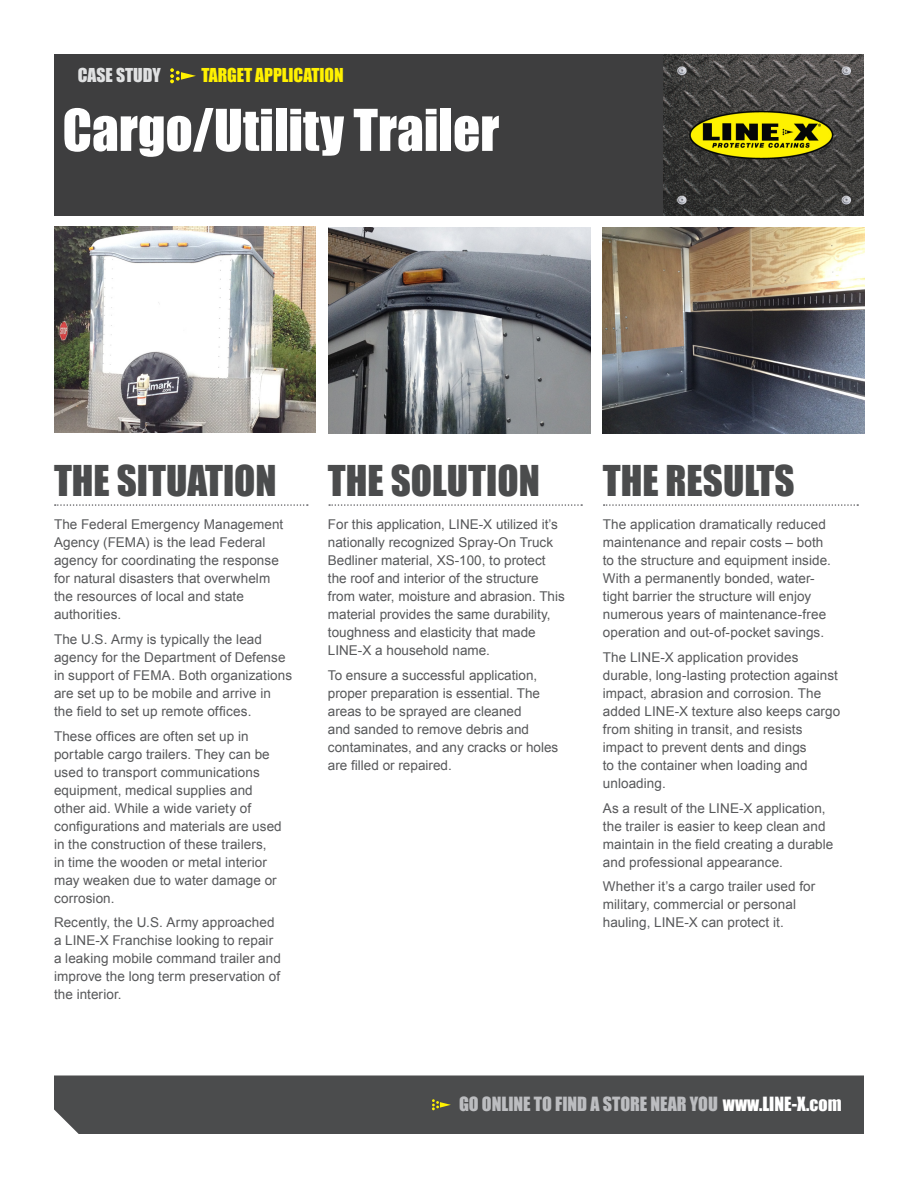
<style>
.page{position:relative;width:918px;height:1188px;background:#fff}
.page>*{position:absolute;margin:0;border:0;box-sizing:border-box;transform-origin:0 0}
.t1{font:53.25px "Impact";color:#fff}
.t2{font:39px "Impact";color:#4b4c4d}
.t3{font:18px "Impact";color:#bcbdc0}
.t4{font:17.55px "Impact";color:#fff101}
.t5{font:17.55px "Impact";color:#e0e1e2}
.t6{font:13.5px/18px "Arial";letter-spacing:.005em;color:#57585a}
.s1{color:#fff}
</style>
<div class="page">
<svg style="left:329px;top:504px;width:253px;height:2px"></svg>
<svg style="left:604px;top:504px;width:254px;height:2px"></svg>
<svg style="left:55px;top:504px;width:253px;height:2px"></svg>
<div style="left:54px;top:1076px;width:810px;height:58px;background:#4b4c4d"></div>
<div style="left:54px;top:54px;width:610px;height:161px;background:#3e3e3f"></div>
<svg style="left:432px;top:1099px;width:19px;height:11px"></svg>
<svg style="left:170px;top:68px;width:26px;height:15px"></svg>
<img style="left:664px;top:54px;width:200px;height:161px">
<img style="left:328px;top:228px;width:262px;height:206px">
<img style="left:603px;top:228px;width:262px;height:206px">
<img style="left:54px;top:227px;width:262px;height:206px">
<p class="t5" style="left:78px;top:62px;width:85px">CASE STUDY</p>
<p class="t4" style="left:201px;top:62px;width:144px">TARGET APPLICATION</p>
<p class="t1" style="left:63px;top:89px;width:438px">Cargo/Utility Trailer</p>
<p class="t2" style="left:54px;top:451px;width:224px">THE SITUATION</p>
<p class="t2" style="left:328px;top:451px;width:213px">THE SOLUTION</p>
<p class="t2" style="left:603px;top:451px;width:193px">THE RESULTS</p>
<p class="t6" style="left:54px;top:515px;width:231px">The Federal Emergency Management<br>Agency (FEMA) is the lead Federal agency for coordinating the response for natural disasters that overwhelm the resources of local and state authorities.</p>
<p class="t6" style="left:54px;top:630px;width:240px">The U.S. Army is typically the lead agency for the Department of Defense in support of FEMA. Both organizations are set up to be mobile and arrive in the field to set up remote offices.</p>
<p class="t6" style="left:54px;top:727px;width:229px">These offices are often set up in portable cargo trailers. They can be used to transport communications equipment, medical supplies and other aid. While a wide variety of configurations and materials are used in the construction of these trailers,<br>in time the wooden or metal interior may weaken due to water damage or corrosion.</p>
<p class="t6" style="left:54px;top:914px;width:229px">Recently, the U.S. Army approached a LINE-X Franchise looking to repair a leaking mobile command trailer and improve the long term preservation of the interior.</p>
<p class="t6" style="left:328px;top:515px;width:238px">For this application, LINE-X utilized it’s nationally recognized Spray-On Truck Bedliner material, XS-100, to protect the roof and interior of the structure from water, moisture and abrasion. This material provides the same durability, toughness and elasticity that made LINE-X a household name.</p>
<p class="t6" style="left:328px;top:666px;width:232px">To ensure a successful application, proper preparation is essential. The areas to be sprayed are cleaned<br>and sanded to remove debris and contaminates, and any cracks or holes are filled or repaired.</p>
<p class="t6" style="left:603px;top:515px;width:230px">The application dramatically reduced maintenance and repair costs – both to the structure and equipment inside.<br>With a permanently bonded, water&shy;tight barrier the structure will enjoy numerous years of maintenance-free operation and out-of-pocket savings.</p>
<p class="t6" style="left:603px;top:648px;width:239px">The LINE-X application provides durable, long-lasting protection against impact, abrasion and corrosion. The added LINE-X texture also keeps cargo from shiting in transit, and resists impact to prevent dents and dings<br>to the container when loading and unloading.</p>
<p class="t6" style="left:603px;top:799px;width:232px">As a result of the LINE-X application, the trailer is easier to keep clean and maintain in the field creating a durable and professional appearance.</p>
<p class="t6" style="left:603px;top:878px;width:214px">Whether it’s a cargo trailer used for military, commercial or personal hauling, LINE-X can protect it.</p>
<p class="t3" style="left:459px;top:1090px;width:384px">GO ONLINE TO FIND A STORE NEAR YOU <span class="s1">www.LINE-X.com</span></p>
</div>
